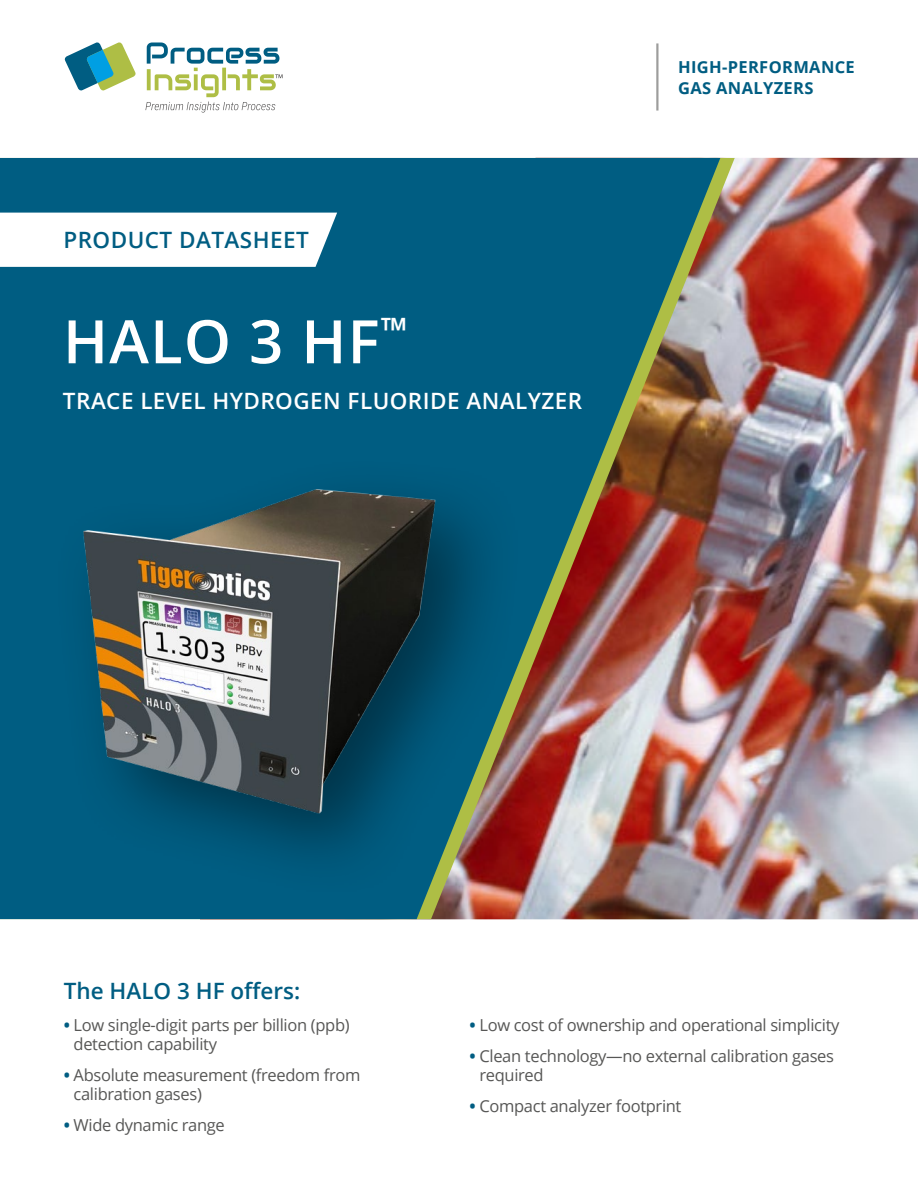
<style>
.page{position:relative;width:918px;height:1188px;background:#fff}
.page>*{position:absolute;margin:0;border:0;box-sizing:border-box;transform-origin:0 0}
.t1{font:600 60px "Open Sans";letter-spacing:.02em;color:#fff}
.t2{font:600 22.5px "Open Sans";letter-spacing:.02em;color:#fff}
.t3{font:600 22.5px "Open Sans";color:#005d82}
.t4{font:600 22.5px "Open Sans";letter-spacing:.02em;color:#005d82}
.t5{font:16.5px/18.8px "Open Sans";letter-spacing:-.02em;color:#575756}
.t6{font:700 16.5px/21px "Open Sans";letter-spacing:.02em;color:#005d82}
.s1{font-weight:700;color:#005d82}
</style>
<div class="page">
<img style="left:735px;top:158px;width:183px;height:761px">
<img style="left:720px;top:158px;width:15px;height:761px">
<img style="left:0;top:158px;width:720px;height:761px">
<div style="left:52px;top:456px;width:472px;height:444px;background:#000;opacity:.45"></div>
<img style="left:69px;top:476px;width:379px;height:350px">
<svg style="left:0;top:213px;width:337px;height:54px"></svg>
<hr style="left:656px;top:43px;width:3px;height:68px;background:#9d9d9c">
<svg style="left:64px;top:42px;width:72px;height:49px"></svg>
<svg style="left:145px;top:42px;width:138px;height:71px"></svg>
<h2 class="t4" style="left:63px;top:225px;width:247px">PRODUCT DATASHEET</h2>
<h1 class="t1" style="left:63px;top:300px;width:346px">HALO 3 HF<sup>™</sup></h1>
<h2 class="t2" style="left:63px;top:386px;width:521px">TRACE LEVEL HYDROGEN FLUORIDE ANALYZER</h2>
<p class="t6" style="left:678px;top:56px;width:178px">HIGH-PERFORMANCE<br>GAS ANALYZERS</p>
<h2 class="t3" style="left:64px;top:976px;width:238px">The HALO 3 HF offers:</h2>
<p class="t5" style="left:74px;top:1015px;width:278px;text-indent:-10px"><span class="s1">•</span> Low single-digit parts per billion (ppb) detection capability</p>
<p class="t5" style="left:74px;top:1065px;width:288px;text-indent:-10px"><span class="s1">•</span> Absolute measurement (freedom from calibration gases)</p>
<p class="t5" style="left:64px;top:1115px;width:163px"><span class="s1">•</span> Wide dynamic range</p>
<p class="t5" style="left:470px;top:1015px;width:371px"><span class="s1">•</span> Low cost of ownership and operational simplicity</p>
<p class="t5" style="left:479px;top:1046px;width:356px;text-indent:-10px"><span class="s1">•</span> Clean technology—no external calibration gases required</p>
<p class="t5" style="left:470px;top:1097px;width:213px"><span class="s1">•</span> Compact analyzer footprint</p>
</div>
